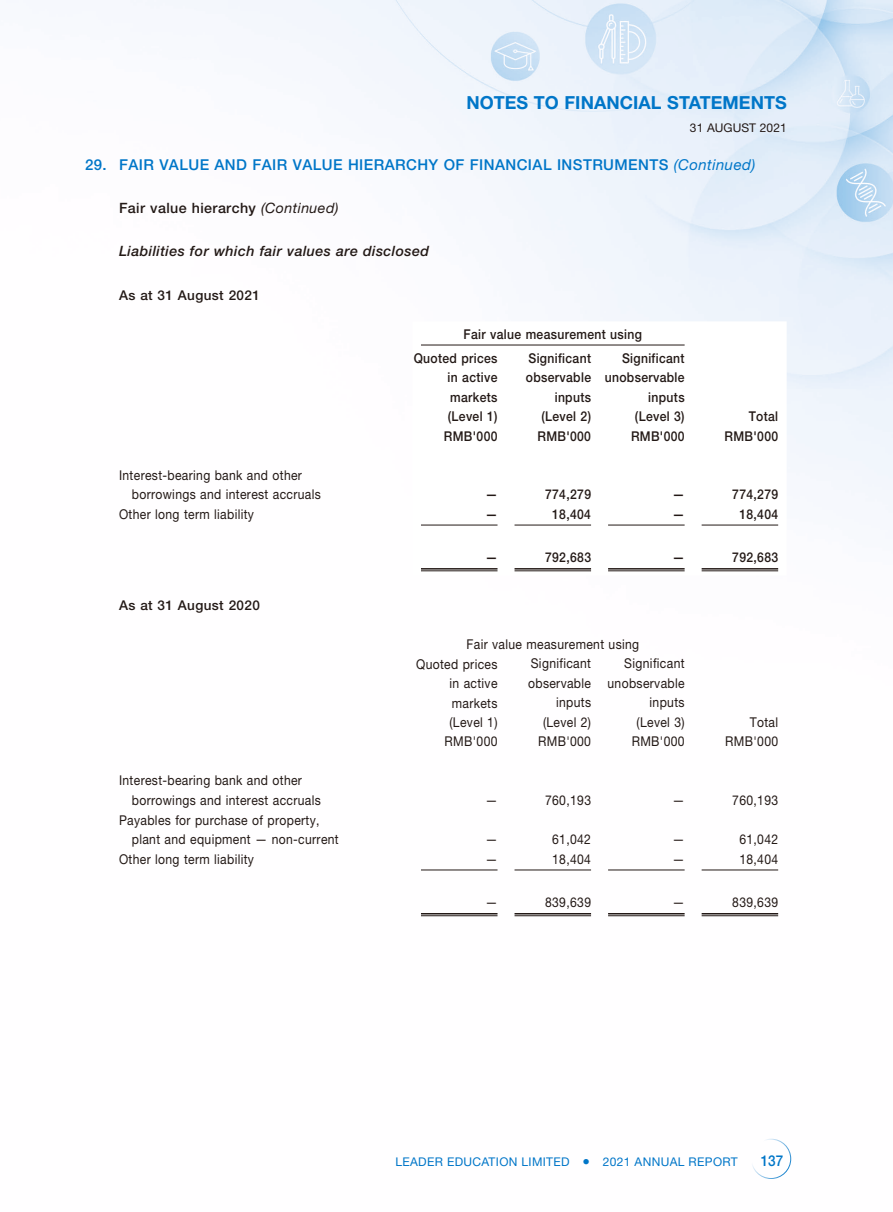
<style>
.page{position:relative;width:893px;height:1212px;background:#fff}
.page>*{position:absolute;margin:0;border:0;box-sizing:border-box;transform-origin:0 0}
.t1{font:700 18px "Helvetica Neue LT Std";letter-spacing:.005em;color:#0076c8}
.t2{font:500 15px "Helvetica Neue LT Std";letter-spacing:.03em;color:#0076c8}
.t3{font:500 15px "Helvetica Neue LT Std";letter-spacing:.03em;color:#0076c8;scale:.9 1}
.t4{font:italic 500 14.25px "Helvetica Neue LT Std";letter-spacing:.03em;color:#231916}
.t5{font:500 14.25px "Helvetica Neue LT Std";letter-spacing:.03em;color:#231916}
.t6{font:13.5px/19.5px "Helvetica Neue LT Std";letter-spacing:.03em;color:#231916;scale:.9 1}
.t7{font:500 13.5px/19.5px "Helvetica Neue LT Std";letter-spacing:.03em;color:#231916;text-align:right;scale:.9 1}
.t8{font:500 13.5px "Helvetica Neue LT Std";letter-spacing:.03em;color:#231916}
.t9{font:12px "Helvetica Neue LT Std";letter-spacing:.03em;color:#0076c8}
.t10{font:12px "Helvetica Neue LT Std";letter-spacing:.005em;color:#231916}
.s1{font-weight:400;font-style:italic}
.s2{font-size:15px}
</style>
<div class="page">
<img style="left:131px;top:0;width:762px;height:1179px">
<div style="left:751px;top:1139px;width:40px;height:40px;border:1px solid #0076c8;border-radius:50%"></div>
<svg style="left:412px;top:321px;width:375px;height:255px"></svg>
<hr style="left:421px;top:345px;width:264px;height:1px;background:#231916">
<hr style="left:421px;top:525px;width:76px;height:1px;background:#231916">
<hr style="left:514px;top:525px;width:77px;height:1px;background:#231916">
<hr style="left:608px;top:525px;width:77px;height:1px;background:#231916">
<hr style="left:702px;top:525px;width:76px;height:1px;background:#231916">
<hr style="left:421px;top:568px;width:76px;height:1px;background:#231916">
<hr style="left:421px;top:570px;width:76px;height:1px;background:#231916">
<hr style="left:514px;top:568px;width:77px;height:1px;background:#231916">
<hr style="left:514px;top:570px;width:77px;height:1px;background:#231916">
<hr style="left:608px;top:568px;width:77px;height:1px;background:#231916">
<hr style="left:608px;top:570px;width:77px;height:1px;background:#231916">
<hr style="left:702px;top:568px;width:76px;height:1px;background:#231916">
<hr style="left:702px;top:570px;width:76px;height:1px;background:#231916">
<hr style="left:421px;top:869px;width:76px;height:1px;background:#231916">
<hr style="left:514px;top:869px;width:77px;height:1px;background:#231916">
<hr style="left:608px;top:869px;width:77px;height:1px;background:#231916">
<hr style="left:702px;top:869px;width:76px;height:1px;background:#231916">
<hr style="left:421px;top:913px;width:76px;height:1px;background:#231916">
<hr style="left:421px;top:915px;width:76px;height:1px;background:#231916">
<hr style="left:514px;top:913px;width:77px;height:1px;background:#231916">
<hr style="left:514px;top:915px;width:77px;height:1px;background:#231916">
<hr style="left:608px;top:913px;width:77px;height:1px;background:#231916">
<hr style="left:608px;top:915px;width:77px;height:1px;background:#231916">
<hr style="left:702px;top:913px;width:76px;height:1px;background:#231916">
<hr style="left:702px;top:915px;width:76px;height:1px;background:#231916">
<h1 class="t1" style="left:466px;top:92px;width:322px">NOTES TO FINANCIAL STATEMENTS</h1>
<p class="t10" style="left:690px;top:121px;width:98px">31 AUGUST 2021</p>
<p class="t2" style="left:85px;top:155px;width:672px">29. FAIR VALUE AND FAIR VALUE HIERARCHY OF FINANCIAL INSTRUMENTS <span class="s1">(Continued)</span></p>
<p class="t5" style="left:119px;top:199px;width:221px">Fair value hierarchy <span class="s1">(Continued)</span></p>
<p class="t4" style="left:119px;top:243px;width:312px">Liabilities for which fair values are disclosed</p>
<p class="t8" style="left:119px;top:287px;width:142px">As at 31 August 2021</p>
<p class="t7" style="left:414px;top:322px;width:255px;line-height:24px;text-align:left;text-indent:50px">Fair value measurement using<br>Quoted prices</p>
<p class="t7" style="left:448px;top:367px;width:57px;text-align:justify">in active markets (Level 1)</p>
<p class="t7" style="left:526px;top:348px;width:74px">Significant observable inputs (Level 2)</p>
<p class="t7" style="left:605px;top:348px;width:90px">Significant unobservable inputs<br>(Level 3)</p>
<p class="t7" style="left:749px;top:406px;width:34px">Total</p>
<p class="t6" style="left:132px;top:465px;width:212px;text-indent:-13px">Interest-bearing bank and other borrowings and interest accruals</p>
<p class="t7" style="left:444px;top:426px;width:61px">RMB'000</p>
<p class="t7" style="left:537px;top:426px;width:61px">RMB'000</p>
<p class="t7" style="left:631px;top:426px;width:61px">RMB'000</p>
<p class="t7" style="left:725px;top:426px;width:61px">RMB'000</p>
<p class="t7" style="left:485px;top:484px;width:15px">—</p>
<p class="t7" style="left:545px;top:484px;width:53px">774,279</p>
<p class="t7" style="left:672px;top:484px;width:15px">—</p>
<p class="t7" style="left:732px;top:484px;width:53px">774,279</p>
<p class="t6" style="left:119px;top:504px;width:151px">Other long term liability</p>
<p class="t7" style="left:485px;top:504px;width:15px">—</p>
<p class="t7" style="left:552px;top:504px;width:45px">18,404</p>
<p class="t7" style="left:672px;top:504px;width:15px">—</p>
<p class="t7" style="left:739px;top:504px;width:45px">18,404</p>
<p class="t7" style="left:485px;top:547px;width:15px">—</p>
<p class="t7" style="left:545px;top:547px;width:53px">792,683</p>
<p class="t7" style="left:672px;top:547px;width:15px">—</p>
<p class="t7" style="left:732px;top:547px;width:53px">792,683</p>
<p class="t8" style="left:119px;top:597px;width:142px">As at 31 August 2020</p>
<p class="t6" style="left:466px;top:634px;width:193px">Fair value measurement using</p>
<p class="t6" style="left:416px;top:654px;width:92px">Quoted prices</p>
<p class="t6" style="left:449px;top:673px;width:55px">in active</p>
<p class="t6" style="left:452px;top:693px;width:52px">markets</p>
<p class="t6" style="left:449px;top:712px;width:55px">(Level 1)</p>
<p class="t6" style="left:528px;top:654px;width:71px;text-align:right">Significant observable inputs (Level 2)</p>
<p class="t6" style="left:607px;top:654px;width:87px;text-align:right">Significant unobservable inputs<br>(Level 3)</p>
<p class="t6" style="left:750px;top:712px;width:33px">Total</p>
<p class="t6" style="left:132px;top:771px;width:212px;text-indent:-13px">Interest-bearing bank and other borrowings and interest accruals</p>
<p class="t6" style="left:132px;top:810px;width:231px;text-indent:-13px">Payables for purchase of property, plant and equipment — non-current</p>
<p class="t6" style="left:445px;top:732px;width:60px">RMB'000</p>
<p class="t6" style="left:538px;top:732px;width:60px">RMB'000</p>
<p class="t6" style="left:632px;top:732px;width:60px">RMB'000</p>
<p class="t6" style="left:725px;top:732px;width:60px">RMB'000</p>
<p class="t6" style="left:485px;top:790px;width:15px">—</p>
<p class="t6" style="left:545px;top:790px;width:53px">760,193</p>
<p class="t6" style="left:672px;top:790px;width:15px">—</p>
<p class="t6" style="left:732px;top:790px;width:53px">760,193</p>
<p class="t6" style="left:485px;top:829px;width:15px">—</p>
<p class="t6" style="left:552px;top:829px;width:45px">61,042</p>
<p class="t6" style="left:672px;top:829px;width:15px">—</p>
<p class="t6" style="left:739px;top:829px;width:45px">61,042</p>
<p class="t6" style="left:119px;top:849px;width:151px">Other long term liability</p>
<p class="t6" style="left:485px;top:849px;width:15px">—</p>
<p class="t6" style="left:552px;top:849px;width:45px">18,404</p>
<p class="t6" style="left:672px;top:849px;width:15px">—</p>
<p class="t6" style="left:739px;top:849px;width:45px">18,404</p>
<p class="t6" style="left:485px;top:892px;width:15px">—</p>
<p class="t6" style="left:545px;top:892px;width:53px">839,639</p>
<p class="t6" style="left:672px;top:892px;width:15px">—</p>
<p class="t6" style="left:732px;top:892px;width:53px">839,639</p>
<p class="t9" style="left:395px;top:1154px;width:344px">LEADER EDUCATION LIMITED <span class="s2">•</span> 2021 ANNUAL REPORT</p>
<p class="t3" style="left:761px;top:1151px;width:27px">137</p>
</div>
